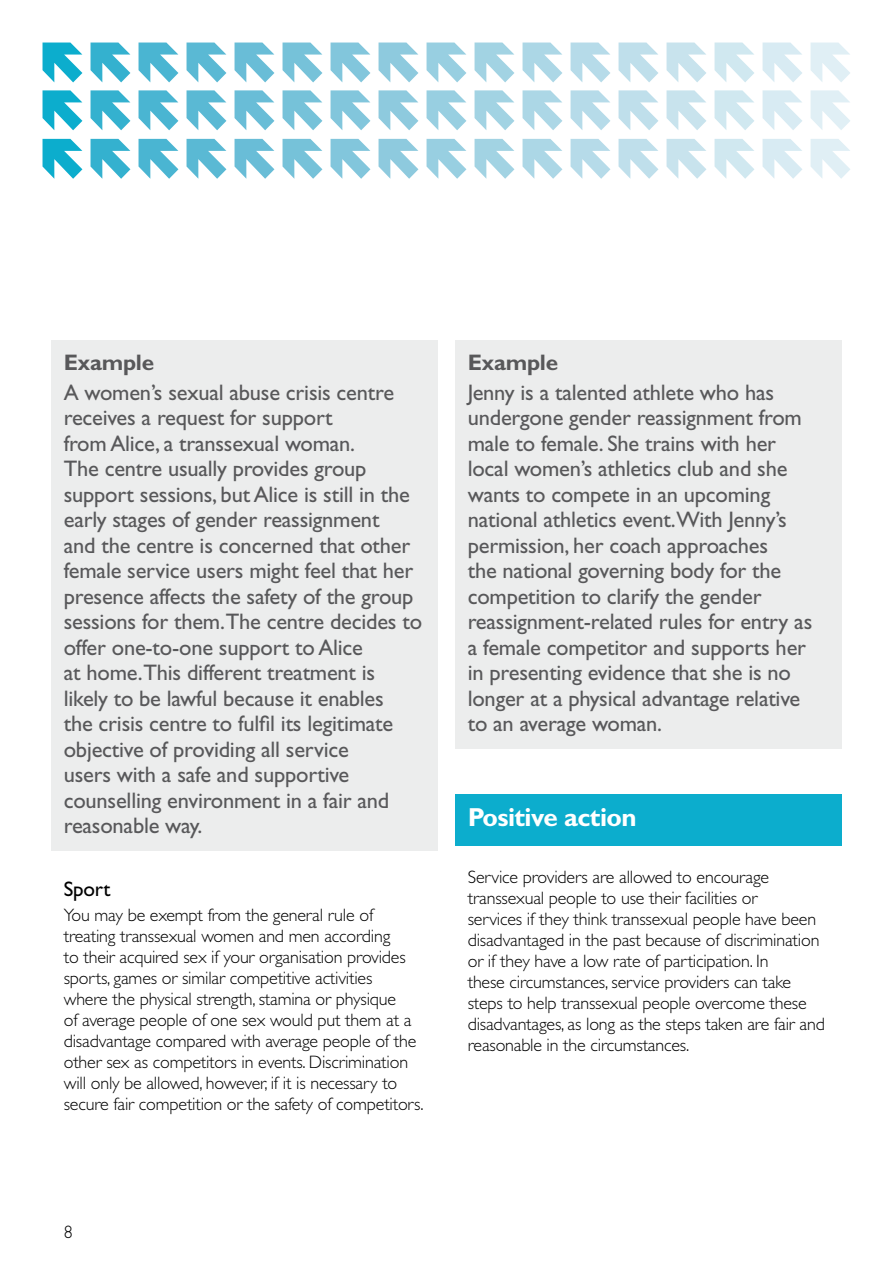
<style>
.page{position:relative;width:893px;height:1263px;background:#fff}
.page>*{position:absolute;margin:0;border:0;box-sizing:border-box;transform-origin:0 0}
.t1{font:700 26.1px "Gill Sans";letter-spacing:-.02em;color:#fff}
.t2{font:22.5px/25.5px "Gill Sans";letter-spacing:-.01em;color:#58585a}
.t3{font:700 22.5px "Gill Sans";letter-spacing:-.01em;color:#58585a}
.t4{font:21px "Gill Sans";color:#000}
.t5{font:300 18px/21px "Gill Sans";letter-spacing:-.01em;color:#000}
</style>
<div class="page">
<svg style="left:91px;top:139px;width:39px;height:40px"></svg>
<svg style="left:139px;top:139px;width:39px;height:40px"></svg>
<svg style="left:43px;top:139px;width:39px;height:40px"></svg>
<svg style="left:187px;top:139px;width:39px;height:40px"></svg>
<svg style="left:235px;top:139px;width:39px;height:40px"></svg>
<svg style="left:283px;top:139px;width:39px;height:40px"></svg>
<svg style="left:331px;top:139px;width:39px;height:40px"></svg>
<svg style="left:379px;top:139px;width:39px;height:40px"></svg>
<svg style="left:427px;top:139px;width:39px;height:40px"></svg>
<svg style="left:475px;top:139px;width:39px;height:40px"></svg>
<svg style="left:523px;top:139px;width:39px;height:40px"></svg>
<svg style="left:571px;top:139px;width:39px;height:40px"></svg>
<svg style="left:619px;top:139px;width:39px;height:40px"></svg>
<svg style="left:91px;top:43px;width:39px;height:39px"></svg>
<svg style="left:91px;top:90px;width:39px;height:40px"></svg>
<svg style="left:235px;top:43px;width:39px;height:39px"></svg>
<svg style="left:235px;top:90px;width:39px;height:40px"></svg>
<svg style="left:283px;top:90px;width:39px;height:40px"></svg>
<svg style="left:379px;top:43px;width:39px;height:39px"></svg>
<svg style="left:379px;top:90px;width:39px;height:40px"></svg>
<svg style="left:427px;top:43px;width:39px;height:39px"></svg>
<svg style="left:427px;top:90px;width:39px;height:40px"></svg>
<svg style="left:475px;top:43px;width:39px;height:39px"></svg>
<svg style="left:475px;top:90px;width:39px;height:40px"></svg>
<svg style="left:523px;top:90px;width:39px;height:40px"></svg>
<svg style="left:619px;top:90px;width:39px;height:40px"></svg>
<svg style="left:667px;top:43px;width:39px;height:39px"></svg>
<svg style="left:43px;top:43px;width:39px;height:39px"></svg>
<svg style="left:43px;top:90px;width:39px;height:40px"></svg>
<svg style="left:714px;top:43px;width:40px;height:39px"></svg>
<svg style="left:283px;top:43px;width:39px;height:39px"></svg>
<svg style="left:331px;top:43px;width:39px;height:39px"></svg>
<svg style="left:331px;top:90px;width:39px;height:40px"></svg>
<svg style="left:523px;top:43px;width:39px;height:39px"></svg>
<svg style="left:571px;top:43px;width:39px;height:39px"></svg>
<svg style="left:571px;top:90px;width:39px;height:40px"></svg>
<svg style="left:619px;top:43px;width:39px;height:39px"></svg>
<svg style="left:187px;top:43px;width:39px;height:39px"></svg>
<svg style="left:187px;top:90px;width:39px;height:40px"></svg>
<svg style="left:139px;top:43px;width:39px;height:39px"></svg>
<svg style="left:139px;top:90px;width:39px;height:40px"></svg>
<svg style="left:762px;top:43px;width:40px;height:39px"></svg>
<svg style="left:810px;top:43px;width:40px;height:39px"></svg>
<svg style="left:667px;top:90px;width:39px;height:40px"></svg>
<svg style="left:714px;top:90px;width:40px;height:40px"></svg>
<svg style="left:762px;top:90px;width:40px;height:40px"></svg>
<svg style="left:810px;top:90px;width:40px;height:40px"></svg>
<svg style="left:667px;top:139px;width:39px;height:40px"></svg>
<svg style="left:714px;top:139px;width:40px;height:40px"></svg>
<svg style="left:762px;top:139px;width:40px;height:40px"></svg>
<svg style="left:810px;top:139px;width:40px;height:40px"></svg>
<div style="left:455px;top:340px;width:387px;height:408px;background:#eceded"></div>
<div style="left:51px;top:340px;width:387px;height:510px;background:#eceded"></div>
<div style="left:455px;top:794px;width:387px;height:51px;background:#0cadcd"></div>
<h3 class="t3" style="left:64px;top:349px;width:92px">Example</h3>
<p class="t2" style="left:64px;top:380px;width:360px">A women’s sexual abuse crisis centre receives a request for support<br>from Alice, a transsexual woman.<br>The centre usually provides group support sessions, but Alice is still in the early stages of gender reassignment<br>and the centre is concerned that other female service users might feel that her presence affects the safety of the group sessions for them.The centre decides to offer one-to-one support to Alice<br>at home.This different treatment is likely to be lawful because it enables<br>the crisis centre to fulfil its legitimate objective of providing all service<br>users with a safe and supportive counselling environment in a fair and reasonable way.</p>
<h3 class="t4" style="left:64px;top:876px;width:48px">Sport</h3>
<p class="t5" style="left:64px;top:904px;width:361px">You may be exempt from the general rule of treating transsexual women and men according<br>to their acquired sex if your organisation provides sports, games or similar competitive activities<br>where the physical strength, stamina or physique<br>of average people of one sex would put them at a disadvantage compared with average people of the other sex as competitors in events. Discrimination will only be allowed, however, if it is necessary to secure fair competition or the safety of competitors.</p>
<h3 class="t3" style="left:468px;top:349px;width:92px">Example</h3>
<p class="t2" style="left:468px;top:380px;width:346px">Jenny is a talented athlete who has undergone gender reassignment from male to female. She trains with her local women’s athletics club and she wants to compete in an upcoming national athletics event.With Jenny’s permission, her coach approaches<br>the national governing body for the competition to clarify the gender reassignment-related rules for entry as a female competitor and supports her in presenting evidence that she is no longer at a physical advantage relative to an average woman.</p>
<h3 class="t1" style="left:468px;top:802px;width:170px">Positive action</h3>
<p class="t5" style="left:468px;top:867px;width:359px">Service providers are allowed to encourage transsexual people to use their facilities or<br>services if they think transsexual people have been disadvantaged in the past because of discrimination or if they have a low rate of participation. In<br>these circumstances, service providers can take steps to help transsexual people overcome these disadvantages, as long as the steps taken are fair and reasonable in the circumstances.</p>
<p class="t5" style="left:64px;top:1222px;width:10px">8</p>
</div>
